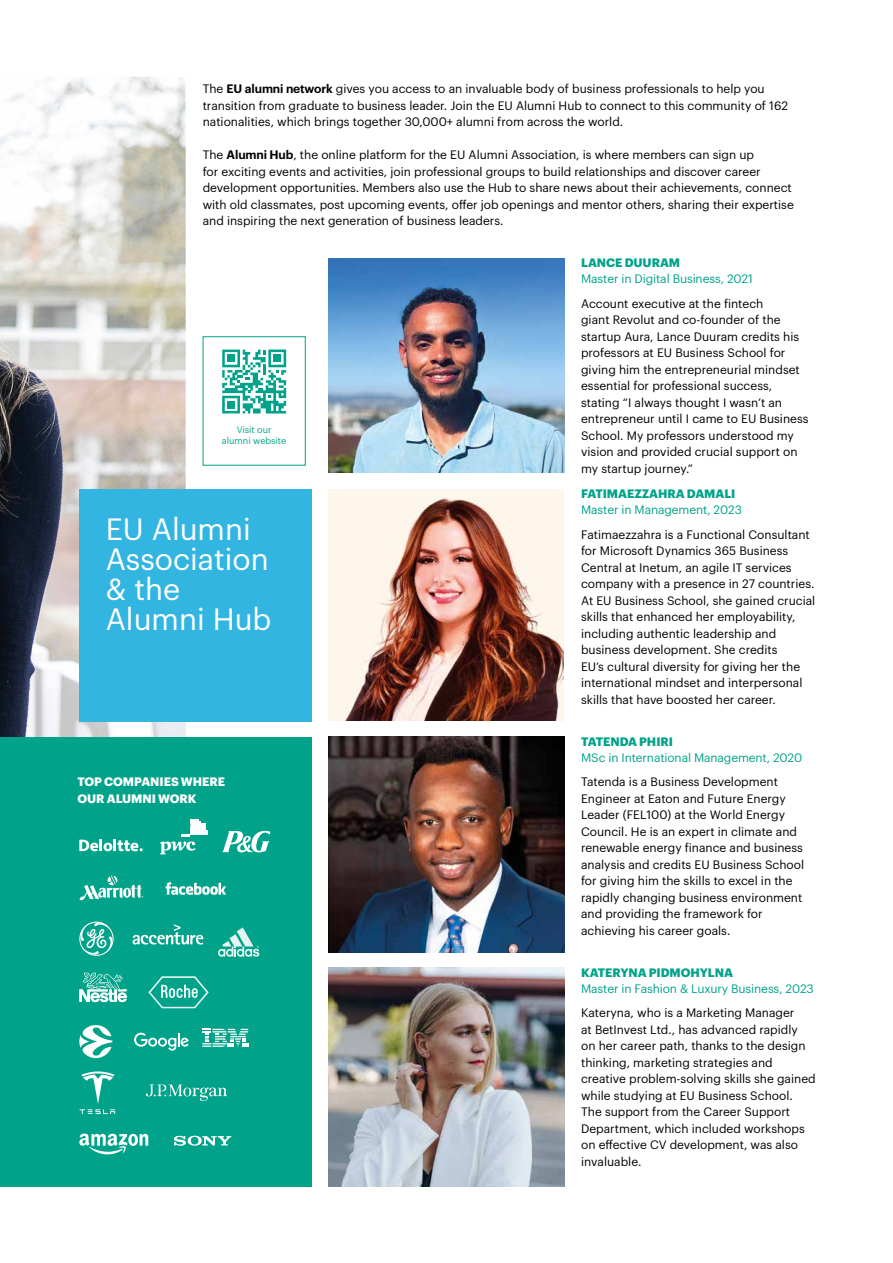
<style>
.page{position:relative;width:893px;height:1263px;background:#fff}
.page>*{position:absolute;margin:0;border:0;box-sizing:border-box;transform-origin:0 0}
.t1{font:30.15px/30.2px "Graphik";color:#fff}
.t2{font:12px/16.5px "Graphik";color:#000}
.t3{font:12px "Graphik";letter-spacing:-.01em;color:#00a38a}
.t4{font:700 12px "Graphik";letter-spacing:-.005em;color:#00a38a}
.t5{font:700 12px/16.5px "Graphik";letter-spacing:-.005em;color:#fff}
.t6{font:9.15px/10.9px "Graphik";color:#00a38a;text-align:center}
.s1{font-weight:600}
</style>
<div class="page">
<img style="left:0;top:77px;width:186px;height:660px">
<div style="left:0;top:737px;width:311px;height:449px;background:#00a38a"></div>
<div style="left:79px;top:489px;width:233px;height:233px;background:#33b5e2"></div>
<svg style="left:79px;top:876px;width:64px;height:25px"></svg>
<svg style="left:166px;top:882px;width:60px;height:13px"></svg>
<svg style="left:79px;top:1071px;width:36px;height:43px"></svg>
<svg style="left:146px;top:1084px;width:81px;height:17px"></svg>
<svg style="left:79px;top:840px;width:64px;height:11px"></svg>
<svg style="left:160px;top:819px;width:48px;height:35px"></svg>
<svg style="left:222px;top:830px;width:48px;height:23px"></svg>
<svg style="left:174px;top:1136px;width:57px;height:10px"></svg>
<svg style="left:79px;top:1133px;width:69px;height:21px"></svg>
<svg style="left:202px;top:1029px;width:46px;height:18px"></svg>
<svg style="left:134px;top:1033px;width:55px;height:18px"></svg>
<svg style="left:79px;top:1025px;width:33px;height:33px"></svg>
<svg style="left:79px;top:972px;width:48px;height:30px"></svg>
<svg style="left:148px;top:976px;width:61px;height:32px"></svg>
<svg style="left:218px;top:927px;width:41px;height:30px"></svg>
<svg style="left:79px;top:921px;width:35px;height:35px"></svg>
<svg style="left:132px;top:924px;width:71px;height:20px"></svg>
<svg style="left:222px;top:349px;width:64px;height:64px"></svg>
<div style="left:227px;top:355px;width:8px;height:7px;background:#00a38a"></div>
<div style="left:274px;top:355px;width:7px;height:7px;background:#00a38a"></div>
<div style="left:227px;top:401px;width:8px;height:7px;background:#00a38a"></div>
<img style="left:329px;top:489px;width:235px;height:231px">
<img style="left:329px;top:737px;width:235px;height:216px">
<img style="left:329px;top:968px;width:235px;height:218px">
<img style="left:329px;top:258px;width:235px;height:215px">
<p class="t2" style="left:203px;top:79px;width:587px">The <span class="s1">EU alumni network</span> gives you access to an invaluable body of business professionals to help you transition from graduate to business leader. Join the EU Alumni Hub to connect to this community of 162 nationalities, which brings together 30,000+ alumni from across the world.</p>
<p class="t2" style="left:203px;top:145px;width:593px">The <span class="s1">Alumni Hub</span>, the online platform for the EU Alumni Association, is where members can sign up<br>for exciting events and activities, join professional groups to build relationships and discover career development opportunities. Members also use the Hub to share news about their achievements, connect with old classmates, post upcoming events, offer job openings and mentor others, sharing their expertise and inspiring the next generation of business leaders.</p>
<p class="t6" style="left:222px;top:423px;width:66px">Visit our alumni website</p>
<h1 class="t1" style="left:106px;top:511px;width:167px">EU Alumni<br>Association &amp; the<br>Alumni Hub</h1>
<p class="t5" style="left:77px;top:772px;width:149px">TOP COMPANIES WHERE<br>OUR ALUMNI WORK</p>
<p class="t4" style="left:581px;top:253px;width:101px">LANCE DUURAM</p>
<p class="t3" style="left:581px;top:270px;width:173px">Master in Digital Business, 2021</p>
<p class="t2" style="left:581px;top:294px;width:229px">Account executive at the fintech<br>giant Revolut and co-founder of the startup Aura, Lance Duuram credits his professors at EU Business School for giving him the entrepreneurial mindset essential for professional success, stating “I always thought I wasn’t an entrepreneur until I came to EU Business School. My professors understood my vision and provided crucial support on my startup journey.”</p>
<p class="t4" style="left:581px;top:484px;width:156px">FATIMAEZZAHRA DAMALI</p>
<p class="t3" style="left:581px;top:501px;width:162px">Master in Management, 2023</p>
<p class="t2" style="left:581px;top:525px;width:236px">Fatimaezzahra is a Functional Consultant for Microsoft Dynamics 365 Business Central at Inetum, an agile IT services company with a presence in 27 countries.<br>At EU Business School, she gained crucial skills that enhanced her employability, including authentic leadership and business development. She credits<br>EU’s cultural diversity for giving her the international mindset and interpersonal skills that have boosted her career.</p>
<p class="t4" style="left:581px;top:732px;width:93px">TATENDA PHIRI</p>
<p class="t3" style="left:581px;top:749px;width:223px">MSc in International Management, 2020</p>
<p class="t2" style="left:581px;top:772px;width:225px">Tatenda is a Business Development Engineer at Eaton and Future Energy Leader (FEL100) at the World Energy Council. He is an expert in climate and renewable energy finance and business analysis and credits EU Business School for giving him the skills to excel in the rapidly changing business environment and providing the framework for achieving his career goals.</p>
<p class="t4" style="left:581px;top:963px;width:153px">KATERYNA PIDMOHYLNA</p>
<p class="t3" style="left:581px;top:980px;width:234px">Master in Fashion &amp; Luxury Business, 2023</p>
<p class="t2" style="left:581px;top:1003px;width:236px">Kateryna, who is a Marketing Manager<br>at BetInvest Ltd., has advanced rapidly<br>on her career path, thanks to the design thinking, marketing strategies and creative problem-solving skills she gained while studying at EU Business School.<br>The support from the Career Support Department, which included workshops on effective CV development, was also invaluable.</p>
</div>
